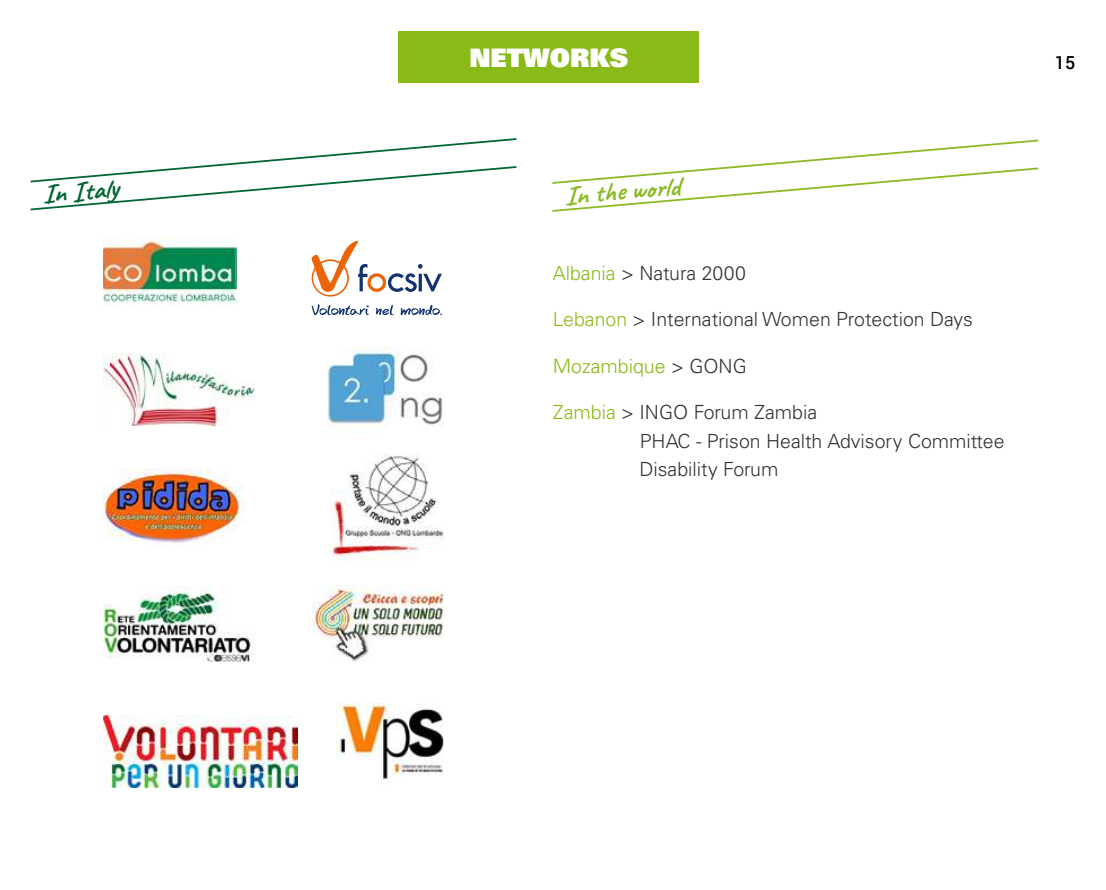
<style>
.page{position:relative;width:1106px;height:890px;background:#fff}
.page>*{position:absolute;margin:0;border:0;box-sizing:border-box;transform-origin:0 0}
.t1{font:700 27px "Caveat";color:#8abb24}
.t2{font:700 27px "Caveat";color:#046734}
.t3{font:25.5px "Univers LT Std X Black";color:#fff}
.t4{font:300 19.5px/28.5px "Univers LT Std";color:#333}
.t5{font:300 19.5px "Univers LT Std";color:#89ba17}
.t6{font:500 18px "Roboto";color:#000}
.s1{color:#89ba17}
.s2{color:#90ba17}
.s3{color:#333}
</style>
<div class="page">
<div style="left:398px;top:31px;width:300px;height:51px;background:#89ba17"></div>
<img style="left:327px;top:347px;width:117px;height:80px">
<img style="left:103px;top:238px;width:133px;height:67px">
<img style="left:103px;top:587px;width:150px;height:75px">
<img style="left:103px;top:469px;width:142px;height:74px">
<img style="left:336px;top:703px;width:108px;height:78px">
<img style="left:330px;top:454px;width:114px;height:107px">
<svg style="left:311px;top:304px;width:58px;height:11px"></svg>
<svg style="left:376px;top:305px;width:18px;height:10px"></svg>
<svg style="left:400px;top:305px;width:42px;height:10px"></svg>
<svg style="left:311px;top:241px;width:131px;height:55px"></svg>
<img style="left:103px;top:354px;width:152px;height:72px">
<img style="left:103px;top:715px;width:194px;height:72px">
<img style="left:312px;top:585px;width:132px;height:77px">
<svg style="left:552px;top:139px;width:487px;height:73px"></svg>
<svg style="left:30px;top:138px;width:487px;height:73px"></svg>
<h2 class="t3" style="left:469px;top:41px;width:160px">NETWORKS</h2>
<p class="t6" style="left:1054px;top:50px;width:22px">15</p>
<h1 class="t2" style="left:41px;top:177px;width:77px;rotate:-5deg">In Italy</h1>
<h1 class="t1" style="left:563px;top:179px;width:117px;rotate:-5deg">In the world</h1>
<p class="t4" style="left:553px;top:259px;width:195px"><span class="s1">Albania</span> &gt; Natura 2000</p>
<p class="t4" style="left:553px;top:305px;width:421px"><span class="s2">Lebanon</span> &gt; International Women Protection Days</p>
<p class="t5" style="left:553px;top:354px;width:195px">Mozambique <span class="s3">&gt; GONG</span></p>
<p class="t4" style="left:639px;top:398px;width:366px;text-indent:-87px"><span class="s1">Zambia</span> &gt; INGO Forum Zambia<br>PHAC - Prison Health Advisory Committee<br>Disability Forum</p>
</div>
